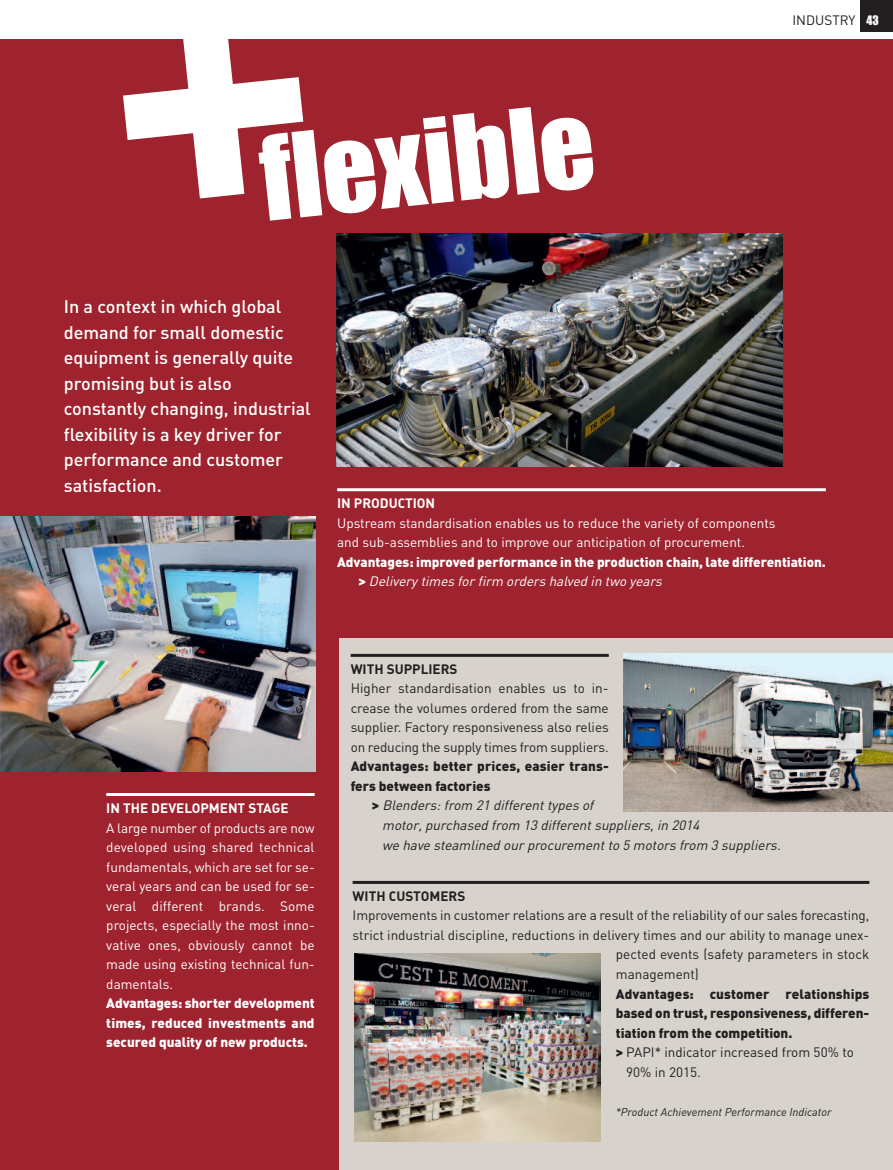
<style>
.page{position:relative;width:893px;height:1170px;background:#fff}
.page>*{position:absolute;margin:0;border:0;box-sizing:border-box;transform-origin:0 0}
.t1{font:108.45px "Impact";color:#fff}
.t2{font:18px/25.5px "DIN Medium Alternate";color:#fff}
.t3{font:13.5px/19.5px "DIN";letter-spacing:-.005em;color:#231f20;text-align:justify}
.t4{font:13.5px/19.5px "DIN";color:#fff;text-align:justify}
.t5{font:900 13.5px/19.5px "DIN";color:#fff;text-align:justify}
.t6{font:900 13.5px/19.5px "DIN";color:#231f20}
.t7{font:italic 13.5px/19.5px "DIN";color:#231f20}
.t8{font:13.5px "DIN Bold Alternate";color:#fff}
.t9{font:13.5px "DIN Bold Alternate";color:#231f20}
.t10{font:italic 11.25px "DIN";color:#231f20}
.s1{font-family:"Impact";font-size:12px;color:#fff}
.s2{font-weight:400;font-style:italic}
.s3{font-weight:900;font-style:normal}
.s4{font-weight:900}
</style>
<div class="page">
<div style="left:860px;top:0;width:33px;height:32px;background:#231f20"></div>
<div style="left:0;top:39px;width:893px;height:1130px;background:#9e232e"></div>
<hr style="left:106px;top:793px;width:209px;height:3px;background:#fff">
<hr style="left:337px;top:488px;width:489px;height:3px;background:#fff">
<img style="left:0;top:516px;width:315px;height:255px">
<img style="left:336px;top:233px;width:446px;height:233px">
<div style="left:339px;top:638px;width:554px;height:531px;background:#d8d2cc"></div>
<hr style="left:351px;top:653px;width:258px;height:3px;background:#231f20">
<img style="left:624px;top:653px;width:269px;height:158px">
<hr style="left:353px;top:880px;width:516px;height:3px;background:#231f20">
<img style="left:354px;top:953px;width:247px;height:188px">
<h1 class="t1" style="left:254px;top:112px;width:336px;rotate:-6deg">flexible</h1>
<h2 class="t2" style="left:64px;top:296px;width:249px">In a context in which global demand for small domestic equipment is generally quite promising but is also constantly changing, industrial flexibility is a key driver for performance and customer satisfaction.</h2>
<p class="t3" style="left:792px;top:12px;width:88px">INDUSTRY <span class="s1">43</span></p>
<p class="t8" style="left:337px;top:498px;width:100px">IN PRODUCTION</p>
<p class="t4" style="left:337px;top:514px;width:440px">Upstream standardisation enables us to reduce the variety of components and sub-assemblies and to improve our anticipation of procurement.</p>
<p class="t5" style="left:358px;top:553px;width:469px;text-indent:-21px">Advantages: improved performance in the production chain, late differentiation. &gt; <span class="s2">Delivery times for firm orders halved in two years</span></p>
<p class="t8" style="left:106px;top:803px;width:184px">IN THE DEVELOPMENT STAGE</p>
<p class="t4" style="left:106px;top:819px;width:210px">A large number of products are now developed using shared technical fundamentals, which are set for se&shy;veral years and can be used for se&shy;veral different brands. Some projects, especially the most inno&shy;vative ones, obviously cannot be made using existing technical fun&shy;damentals.</p>
<p class="t5" style="left:106px;top:994px;width:210px">Advantages: shorter development times, reduced investments and secured quality of new products.</p>
<p class="t9" style="left:351px;top:664px;width:108px">WITH SUPPLIERS</p>
<p class="t3" style="left:351px;top:680px;width:260px">Higher standardisation enables us to in&shy;crease the volumes ordered from the same supplier. Factory responsiveness also relies on reducing the supply times from suppliers.</p>
<p class="t6" style="left:351px;top:758px;width:260px">Advantages: better prices, easier trans&shy;fers between factories</p>
<p class="t7" style="left:382px;top:797px;width:403px;text-indent:-10px"><span class="s3">&gt;</span> Blenders: from 21 different types of<br>motor, purchased from 13 different suppliers, in 2014<br>we have steamlined our procurement to 5 motors from 3 suppliers.</p>
<p class="t9" style="left:353px;top:891px;width:114px">WITH CUSTOMERS</p>
<p class="t3" style="left:353px;top:907px;width:518px">Improvements in customer relations are a result of the reliability of our sales forecasting,</p>
<p class="t3" style="left:353px;top:926px;width:518px">strict industrial discipline, reductions in delivery times and our ability to manage unex-</p>
<p class="t3" style="left:616px;top:946px;width:255px">pected events (safety parameters in stock</p>
<p class="t3" style="left:616px;top:965px;width:85px">management)</p>
<p class="t6" style="left:616px;top:985px;width:255px">Advantages: customer relationships</p>
<p class="t6" style="left:616px;top:1004px;width:255px">based on trust, responsiveness, differen-</p>
<p class="t6" style="left:616px;top:1024px;width:178px">tiation from the competition.</p>
<p class="t3" style="left:616px;top:1043px;width:240px"><span class="s4">&gt;</span> PAPI* indicator increased from 50% to</p>
<p class="t3" style="left:626px;top:1063px;width:76px">90% in 2015.</p>
<p class="t10" style="left:616px;top:1107px;width:217px">*Product Achievement Performance Indicator</p>
</div>
